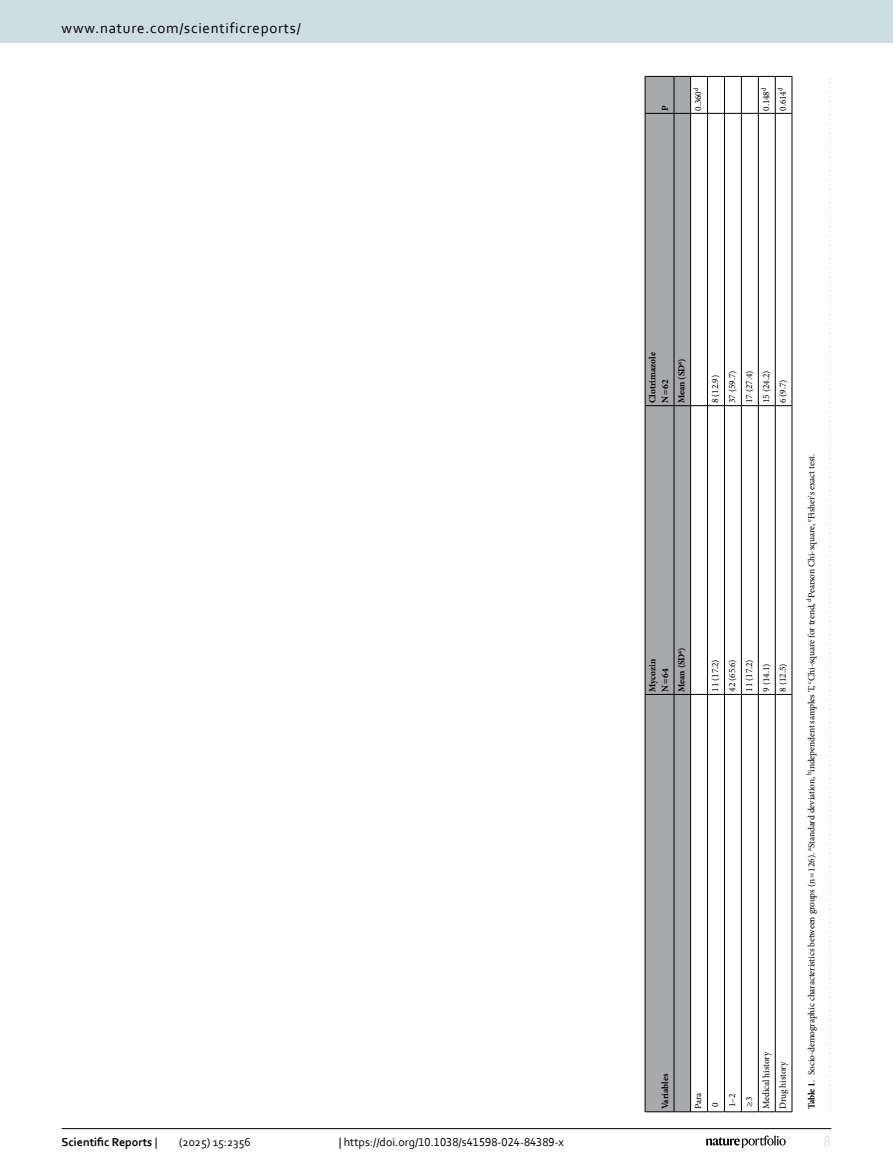
<style>
.page{position:relative;width:893px;height:1174px;background:#fff}
.page>*{position:absolute;margin:0;border:0;box-sizing:border-box;transform-origin:0 0}
.t1{font:15px "Corbel";letter-spacing:.05em;color:#000}
.t2{font:15px "Corbel";color:#d9e4eb}
.t3{font:12px "Corbel";color:#000}
.t4{font:700 12px "Corbel";color:#000}
.Table_Caption{font:9.3px "Minion Pro";letter-spacing:-.01em;color:#000}
.Table_Body{font:9.3px "Minion Pro";letter-spacing:-.01em;color:#000}
.Table_Head{font:700 9.3px "Minion Pro";letter-spacing:-.01em;color:#000}
.s1{font-weight:700}
.s2{font-weight:400}
</style>
<div class="page">
<div style="left:646px;top:77px;width:44px;height:1034px;background:#a8a9ac"></div>
<hr style="left:645px;top:694px;width:1px;height:418px;background:#000">
<hr style="left:645px;top:406px;width:1px;height:288px;background:#000">
<hr style="left:645px;top:113px;width:1px;height:293px;background:#000">
<hr style="left:645px;top:76px;width:1px;height:37px;background:#000">
<hr style="left:674px;top:694px;width:1px;height:418px;background:#000">
<hr style="left:690px;top:694px;width:1px;height:418px;background:#000">
<hr style="left:674px;top:406px;width:1px;height:288px;background:#000">
<hr style="left:690px;top:406px;width:1px;height:288px;background:#000">
<hr style="left:674px;top:113px;width:1px;height:293px;background:#000">
<hr style="left:690px;top:113px;width:1px;height:293px;background:#000">
<hr style="left:674px;top:76px;width:1px;height:37px;background:#000">
<hr style="left:690px;top:76px;width:1px;height:37px;background:#000">
<hr style="left:724px;top:694px;width:1px;height:418px;background:#000">
<hr style="left:724px;top:406px;width:1px;height:288px;background:#000">
<hr style="left:724px;top:113px;width:1px;height:293px;background:#000">
<hr style="left:724px;top:76px;width:1px;height:37px;background:#000">
<hr style="left:741px;top:694px;width:1px;height:418px;background:#000">
<hr style="left:741px;top:406px;width:1px;height:288px;background:#000">
<hr style="left:741px;top:113px;width:1px;height:293px;background:#000">
<hr style="left:741px;top:76px;width:1px;height:37px;background:#000">
<hr style="left:758px;top:694px;width:1px;height:418px;background:#000">
<hr style="left:758px;top:406px;width:1px;height:288px;background:#000">
<hr style="left:758px;top:113px;width:1px;height:293px;background:#000">
<hr style="left:758px;top:76px;width:1px;height:37px;background:#000">
<hr style="left:775px;top:694px;width:1px;height:418px;background:#000">
<svg style="left:645px;top:1111px;width:147px;height:1px"></svg>
<hr style="left:775px;top:406px;width:1px;height:288px;background:#000">
<svg style="left:645px;top:694px;width:147px;height:1px"></svg>
<hr style="left:792px;top:406px;width:1px;height:288px;background:#000">
<hr style="left:775px;top:113px;width:1px;height:293px;background:#000">
<svg style="left:645px;top:405px;width:147px;height:1px"></svg>
<hr style="left:792px;top:113px;width:1px;height:293px;background:#000">
<hr style="left:775px;top:76px;width:1px;height:37px;background:#000">
<svg style="left:645px;top:113px;width:147px;height:1px"></svg>
<svg style="left:645px;top:76px;width:147px;height:1px"></svg>
<hr style="left:792px;top:76px;width:1px;height:37px;background:#000">
<hr style="left:792px;top:694px;width:1px;height:418px;background:#000">
<hr style="left:707px;top:694px;width:1px;height:418px;background:#000">
<hr style="left:707px;top:406px;width:1px;height:288px;background:#000">
<hr style="left:707px;top:113px;width:1px;height:293px;background:#000">
<hr style="left:707px;top:76px;width:1px;height:37px;background:#000">
<svg style="left:829px;top:79px;width:2px;height:1030px"></svg>
<hr style="left:62px;top:1128px;width:769px;height:1px;background:#000">
<svg style="left:706px;top:1135px;width:80px;height:12px"></svg>
<div style="left:0;top:0;width:893px;height:43px;background:#cedde4"></div>
<h1 class="t1" style="left:62px;top:18px;width:241px">www.nature.com/scientificreports/</h1>
<p class="Table_Head" style="left:658px;top:111px;width:7px;rotate:-90deg">P</p>
<p class="Table_Body" style="left:692px;top:111px;width:25px;rotate:-90deg">0.360<sup>d</sup></p>
<p class="Table_Body" style="left:760px;top:111px;width:25px;rotate:-90deg">0.148<sup>d</sup></p>
<p class="Table_Body" style="left:777px;top:111px;width:25px;rotate:-90deg">0.614<sup>d</sup></p>
<p class="Table_Head" style="left:646px;top:403px;width:52px;rotate:-90deg">Clotrimazole</p>
<p class="Table_Head" style="left:658px;top:403px;width:25px;rotate:-90deg">N=62</p>
<p class="Table_Head" style="left:675px;top:403px;width:46px;rotate:-90deg">Mean (SD<sup>a</sup>)</p>
<p class="Table_Body" style="left:709px;top:403px;width:30px;rotate:-90deg">8 (12.9)</p>
<p class="Table_Body" style="left:726px;top:403px;width:34px;rotate:-90deg">37 (59.7)</p>
<p class="Table_Body" style="left:743px;top:403px;width:34px;rotate:-90deg">17 (27.4)</p>
<p class="Table_Body" style="left:760px;top:403px;width:34px;rotate:-90deg">15 (24.2)</p>
<p class="Table_Body" style="left:777px;top:403px;width:25px;rotate:-90deg">6 (9.7)</p>
<p class="Table_Head" style="left:646px;top:692px;width:34px;rotate:-90deg">Mycozin</p>
<p class="Table_Head" style="left:658px;top:692px;width:25px;rotate:-90deg">N=64</p>
<p class="Table_Head" style="left:675px;top:692px;width:46px;rotate:-90deg">Mean (SD<sup>a</sup>)</p>
<p class="Table_Body" style="left:709px;top:692px;width:34px;rotate:-90deg">11 (17.2)</p>
<p class="Table_Body" style="left:726px;top:692px;width:34px;rotate:-90deg">42 (65.6)</p>
<p class="Table_Body" style="left:743px;top:692px;width:34px;rotate:-90deg">11 (17.2)</p>
<p class="Table_Body" style="left:760px;top:692px;width:30px;rotate:-90deg">9 (14.1)</p>
<p class="Table_Body" style="left:777px;top:692px;width:30px;rotate:-90deg">8 (12.5)</p>
<p class="Table_Head" style="left:658px;top:1109px;width:37px;rotate:-90deg">Variables</p>
<p class="Table_Body" style="left:692px;top:1109px;width:18px;rotate:-90deg">Para</p>
<p class="Table_Body" style="left:709px;top:1107px;width:6px;rotate:-90deg">0</p>
<p class="Table_Body" style="left:726px;top:1107px;width:15px;rotate:-90deg">1–2</p>
<p class="Table_Body" style="left:743px;top:1107px;width:12px;rotate:-90deg">≥3</p>
<p class="Table_Body" style="left:760px;top:1109px;width:59px;rotate:-90deg">Medical history</p>
<p class="Table_Body" style="left:777px;top:1109px;width:49px;rotate:-90deg">Drug history</p>
<p class="Table_Caption" style="left:805px;top:1109px;width:656px;rotate:-90deg"><span class="s1">Table 1</span>. Socio-demographic characteristics between groups (n=126). <sup>a</sup>Standard deviation, <sup>b</sup>independent samples T, <sup>c</sup>Chi-square for trend, <sup>d</sup>Pearson Chi-square, <sup>e</sup>Fisher's exact test.</p>
<p class="t4" style="left:62px;top:1134px;width:97px">Scientific Reports <span class="s2">|</span></p>
<p class="t3" style="left:179px;top:1134px;width:73px">(2025) 15:2356</p>
<p class="t3" style="left:339px;top:1134px;width:227px">| https://doi.org/10.1038/s41598-024-84389-x</p>
<h1 class="t2" style="left:824px;top:1132px;width:9px">8</h1>
</div>
